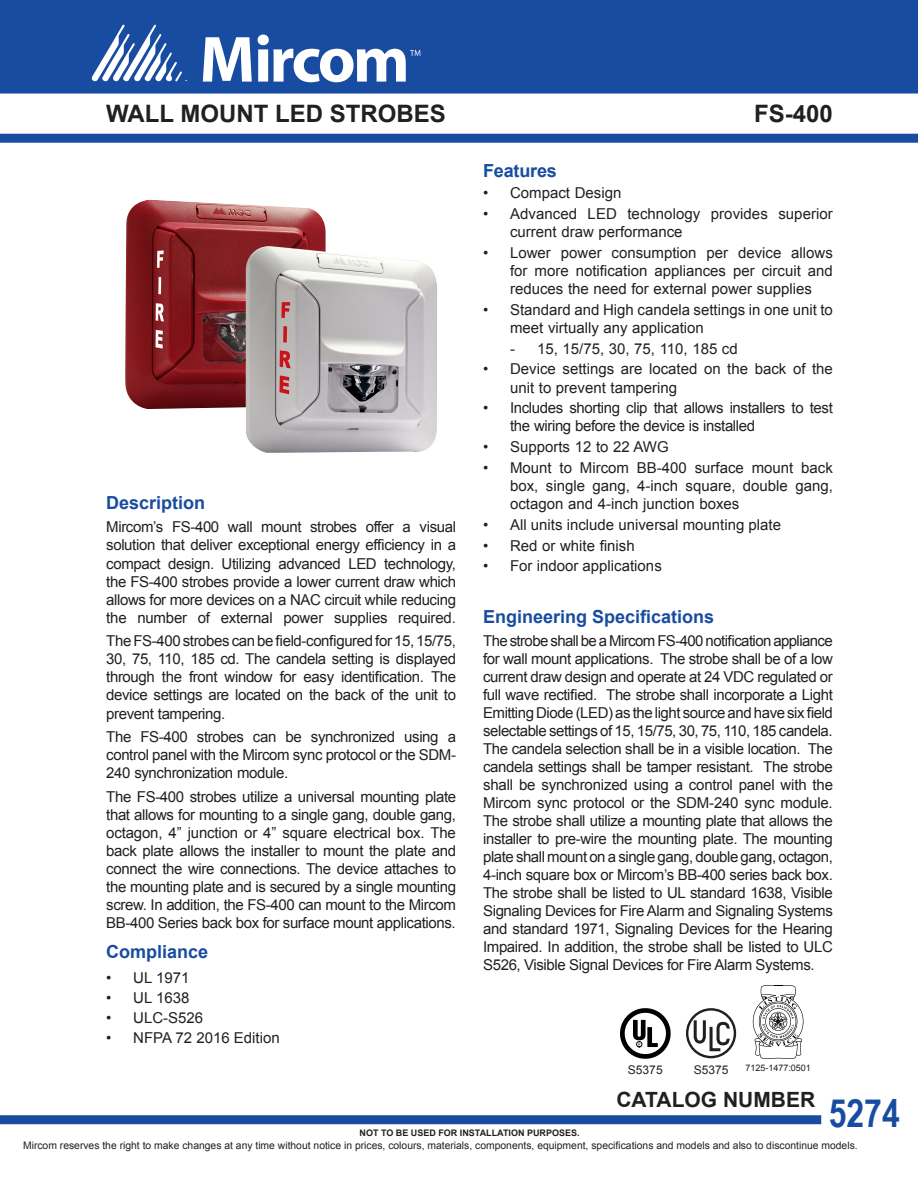
<style>
.page{position:relative;width:918px;height:1188px;background:#fff}
.page>*{position:absolute;margin:0;border:0;box-sizing:border-box;transform-origin:0 0}
.t1{font:700 39px "Arial Narrow";color:#184ca0}
.t2{font:700 24px "Arial";color:#231f20}
.t3{font:700 21px "Arial";color:#231f20}
.heading_1{font:700 18px "Arial";color:#184ca0}
.Text_1__10_pt_Sabon{font:15px/18px "Arial";color:#231f20;text-align:justify}
.Text_1__10_pt_Sabon-2{font:15px/18px "Arial";letter-spacing:-.025em;color:#231f20}
.t4{font:12px "Arial";color:#231f20}
.t5{font:10.35px "Arial";color:#231f20}
.t6{font:700 9px "Arial";color:#231f20}
.t7{font:9px "Arial";color:#231f20}
</style>
<div class="page">
<div style="left:0;top:1115px;width:821px;height:9px;background:#184ca0"></div>
<div style="left:0;top:134px;width:918px;height:9px;background:#184ca0"></div>
<svg style="left:753px;top:985px;width:50px;height:74px"></svg>
<div style="left:1px;top:1px;width:916px;height:92px;background:#184ca0"></div>
<div style="left:0;top:0;width:918px;height:94px;border:2px solid #184ca0"></div>
<svg style="left:203px;top:37px;width:49px;height:45px"></svg>
<svg style="left:258px;top:35px;width:162px;height:47px"></svg>
<svg style="left:92px;top:25px;width:95px;height:57px"></svg>
<div style="left:686px;top:1008px;width:50px;height:50px;border:2px solid #231f20;border-radius:50%"></div>
<svg style="left:692px;top:1017px;width:40px;height:36px"></svg>
<svg style="left:620px;top:1008px;width:51px;height:51px"></svg>
<img style="left:125px;top:200px;width:201px;height:209px">
<img style="left:246px;top:246px;width:191px;height:207px">
<p class="t2" style="left:106px;top:98px;width:341px">WALL MOUNT LED STROBES</p>
<p class="t2" style="left:754px;top:98px;width:80px">FS-400</p>
<p class="heading_1" style="left:106px;top:491px;width:101px">Description</p>
<p class="Text_1__10_pt_Sabon" style="left:106px;top:518px;width:351px">Mircom’s FS-400 wall mount strobes offer a visual solution that deliver exceptional energy efficiency in a compact design. Utilizing advanced LED technology, the FS-400 strobes provide a lower current draw which allows for more devices on a NAC circuit while reducing the number of external power supplies required.</p>
<p class="Text_1__10_pt_Sabon" style="left:106px;top:632px;width:351px">The FS-400 strobes can be field-configured for 15, 15/75, 30, 75, 110, 185 cd. The candela setting is displayed through the front window for easy identification. The device settings are located on the back of the unit to prevent tampering.</p>
<p class="Text_1__10_pt_Sabon" style="left:106px;top:728px;width:351px">The FS-400 strobes can be synchronized using a control panel with the Mircom sync protocol or the SDM-240 synchronization module.</p>
<p class="Text_1__10_pt_Sabon" style="left:106px;top:787px;width:351px">The FS-400 strobes utilize a universal mounting plate that allows for mounting to a single gang, double gang, octagon, 4” junction or 4” square electrical box. The back plate allows the installer to mount the plate and connect the wire connections. The device attaches to the mounting plate and is secured by a single mounting screw. In addition, the FS-400 can mount to the Mircom BB-400 Series back box for surface mount applications.</p>
<p class="heading_1" style="left:106px;top:940px;width:104px">Compliance</p>
<p class="Text_1__10_pt_Sabon" style="left:106px;top:969px;width:85px">• UL 1971</p>
<p class="Text_1__10_pt_Sabon" style="left:106px;top:989px;width:85px">• UL 1638</p>
<p class="Text_1__10_pt_Sabon" style="left:106px;top:1009px;width:99px">• ULC-S526</p>
<p class="Text_1__10_pt_Sabon" style="left:106px;top:1029px;width:175px">• NFPA 72 2016 Edition</p>
<p class="heading_1" style="left:483px;top:159px;width:75px">Features</p>
<p class="Text_1__10_pt_Sabon" style="left:483px;top:184px;width:140px">• Compact Design</p>
<p class="Text_1__10_pt_Sabon" style="left:510px;top:205px;width:324px;text-indent:-27px">• Advanced LED technology provides superior current draw performance</p>
<p class="Text_1__10_pt_Sabon" style="left:510px;top:244px;width:324px;text-indent:-27px">• Lower power consumption per device allows for more notification appliances per circuit and reduces the need for external power supplies</p>
<p class="Text_1__10_pt_Sabon" style="left:510px;top:301px;width:324px;text-indent:-27px">• Standard and High candela settings in one unit to meet virtually any application</p>
<p class="Text_1__10_pt_Sabon" style="left:510px;top:340px;width:229px">- 15, 15/75, 30, 75, 110, 185 cd</p>
<p class="Text_1__10_pt_Sabon" style="left:510px;top:360px;width:324px;text-indent:-27px">• Device settings are located on the back of the unit to prevent tampering</p>
<p class="Text_1__10_pt_Sabon-2" style="left:510px;top:399px;width:324px;text-indent:-27px">• Includes shorting clip that allows installers to test the wiring before the device is installed</p>
<p class="Text_1__10_pt_Sabon" style="left:483px;top:438px;width:187px">• Supports 12 to 22 AWG</p>
<p class="Text_1__10_pt_Sabon" style="left:510px;top:459px;width:324px;text-indent:-27px">• Mount to Mircom BB-400 surface mount back box, single gang, 4-inch square, double gang, octagon and 4-inch junction boxes</p>
<p class="Text_1__10_pt_Sabon" style="left:483px;top:516px;width:299px">• All units include universal mounting plate</p>
<p class="Text_1__10_pt_Sabon" style="left:483px;top:536px;width:153px">• Red or white finish</p>
<p class="Text_1__10_pt_Sabon" style="left:483px;top:557px;width:180px">• For indoor applications</p>
<p class="heading_1" style="left:483px;top:604px;width:233px">Engineering Specifications</p>
<p class="Text_1__10_pt_Sabon" style="left:483px;top:632px;width:351px">The strobe shall be a Mircom FS-400 notification appliance for wall mount applications. The strobe shall be of a low current draw design and operate at 24 VDC regulated or full wave rectified. The strobe shall incorporate a Light Emitting Diode (LED) as the light source and have six field selectable settings of 15, 15/75, 30, 75, 110, 185 candela.<br>The candela selection shall be in a visible location. The candela settings shall be tamper resistant. The strobe shall be synchronized using a control panel with the Mircom sync protocol or the SDM-240 sync module.<br>The strobe shall utilize a mounting plate that allows the installer to pre-wire the mounting plate. The mounting plate shall mount on a single gang, double gang, octagon, 4-inch square box or Mircom’s BB-400 series back box.<br>The strobe shall be listed to UL standard 1638, Visible Signaling Devices for Fire Alarm and Signaling Systems and standard 1971, Signaling Devices for the Hearing Impaired. In addition, the strobe shall be listed to ULC S526, Visible Signal Devices for Fire Alarm Systems.</p>
<p class="t4" style="left:628px;top:1062px;width:36px">S5375</p>
<p class="t4" style="left:694px;top:1062px;width:36px">S5375</p>
<p class="t7" style="left:745px;top:1062px;width:67px">7125-1477:0501</p>
<p class="t6" style="left:360px;top:1127px;width:222px">NOT TO BE USED FOR INSTALLATION PURPOSES.</p>
<p class="t3" style="left:616px;top:1086px;width:200px">CATALOG NUMBER</p>
<p class="t1" style="left:829px;top:1084px;width:73px">5274</p>
<p class="t5" style="left:23px;top:1139px;width:836px">Mircom reserves the right to make changes at any time without notice in prices, colours, materials, components, equipment, specifications and models and also to discontinue models.</p>
</div>
